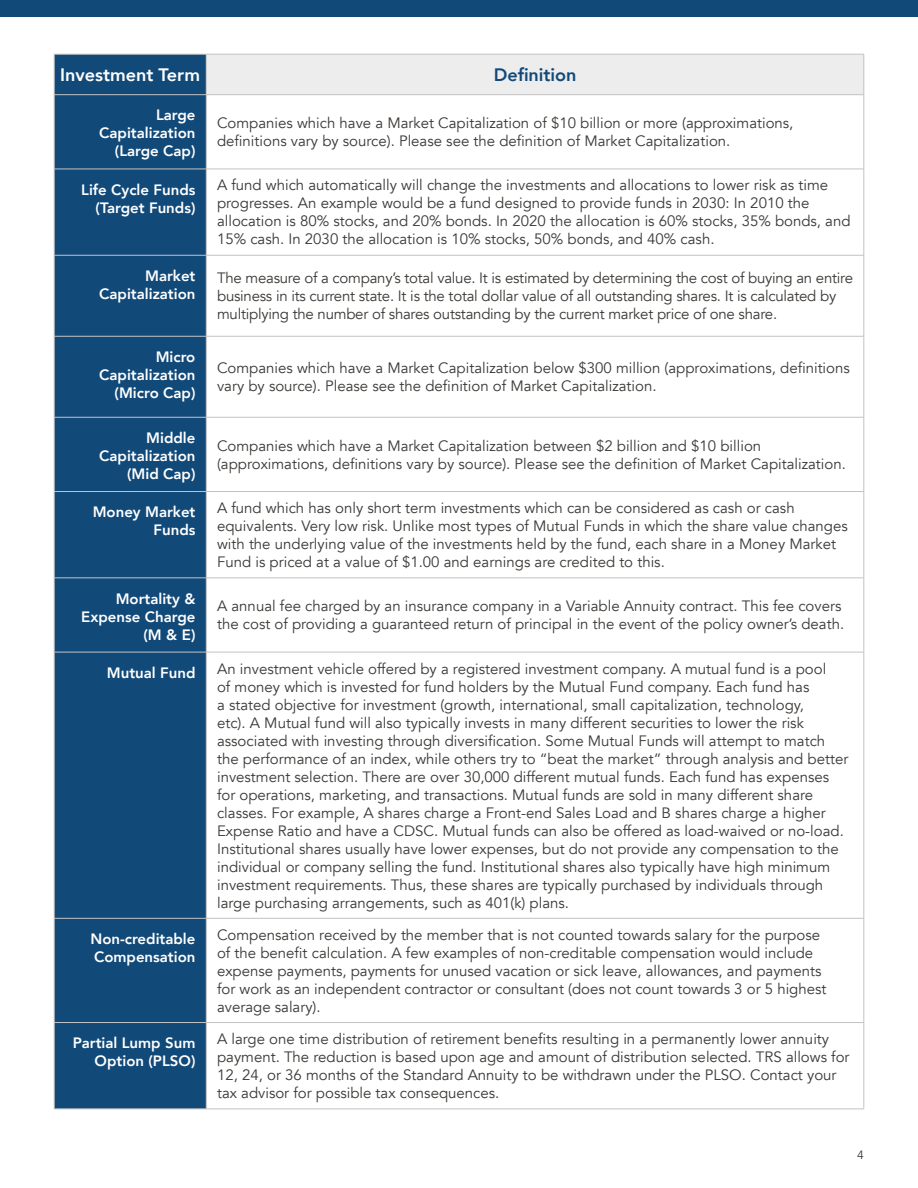
<style>
.page{position:relative;width:918px;height:1188px;background:#fff}
.page>*{position:absolute;margin:0;border:0;box-sizing:border-box;transform-origin:0 0}
.t1{font:800 18px "Avenir";color:#fff}
.t2{font:800 18px "Avenir";color:#114979}
.t3{font:15px/18px "Avenir";color:#3b3835}
.t4{font:800 15px/18px "Avenir";color:#fff;text-align:right}
.t5{font:12px "Avenir";color:#3b3835}
</style>
<div class="page">
<div style="left:55px;top:55px;width:151px;height:1054px;background:#114979"></div>
<div style="left:206px;top:54px;width:658px;height:41px;background:#ededed"></div>
<hr style="left:206px;top:54px;width:1px;height:40px;background:#c4c3c3">
<hr style="left:54px;top:95px;width:1px;height:74px;background:#c4c3c3">
<hr style="left:206px;top:95px;width:1px;height:74px;background:#c4c3c3">
<hr style="left:864px;top:95px;width:1px;height:74px;background:#c4c3c3">
<hr style="left:54px;top:169px;width:152px;height:1px;background:#c4c3c3">
<hr style="left:54px;top:169px;width:1px;height:86px;background:#c4c3c3">
<hr style="left:206px;top:169px;width:658px;height:1px;background:#c4c3c3">
<hr style="left:206px;top:169px;width:1px;height:86px;background:#c4c3c3">
<hr style="left:864px;top:169px;width:1px;height:86px;background:#c4c3c3">
<hr style="left:54px;top:255px;width:152px;height:1px;background:#c4c3c3">
<hr style="left:54px;top:255px;width:1px;height:81px;background:#c4c3c3">
<hr style="left:206px;top:255px;width:658px;height:1px;background:#c4c3c3">
<hr style="left:206px;top:255px;width:1px;height:81px;background:#c4c3c3">
<hr style="left:864px;top:255px;width:1px;height:81px;background:#c4c3c3">
<hr style="left:54px;top:336px;width:152px;height:1px;background:#c4c3c3">
<hr style="left:54px;top:336px;width:1px;height:81px;background:#c4c3c3">
<hr style="left:206px;top:336px;width:658px;height:1px;background:#c4c3c3">
<hr style="left:206px;top:336px;width:1px;height:81px;background:#c4c3c3">
<hr style="left:864px;top:336px;width:1px;height:81px;background:#c4c3c3">
<hr style="left:54px;top:417px;width:152px;height:1px;background:#c4c3c3">
<hr style="left:54px;top:417px;width:1px;height:74px;background:#c4c3c3">
<hr style="left:206px;top:417px;width:658px;height:1px;background:#c4c3c3">
<hr style="left:206px;top:417px;width:1px;height:74px;background:#c4c3c3">
<hr style="left:864px;top:417px;width:1px;height:74px;background:#c4c3c3">
<hr style="left:54px;top:491px;width:152px;height:1px;background:#c4c3c3">
<hr style="left:54px;top:492px;width:1px;height:86px;background:#c4c3c3">
<hr style="left:206px;top:491px;width:658px;height:1px;background:#c4c3c3">
<hr style="left:206px;top:492px;width:1px;height:86px;background:#c4c3c3">
<hr style="left:864px;top:492px;width:1px;height:86px;background:#c4c3c3">
<hr style="left:54px;top:578px;width:152px;height:1px;background:#c4c3c3">
<hr style="left:54px;top:578px;width:1px;height:74px;background:#c4c3c3">
<hr style="left:206px;top:578px;width:658px;height:1px;background:#c4c3c3">
<hr style="left:206px;top:578px;width:1px;height:74px;background:#c4c3c3">
<hr style="left:864px;top:578px;width:1px;height:74px;background:#c4c3c3">
<hr style="left:54px;top:652px;width:152px;height:1px;background:#c4c3c3">
<hr style="left:54px;top:652px;width:1px;height:266px;background:#c4c3c3">
<hr style="left:206px;top:652px;width:658px;height:1px;background:#c4c3c3">
<hr style="left:206px;top:652px;width:1px;height:266px;background:#c4c3c3">
<hr style="left:864px;top:652px;width:1px;height:266px;background:#c4c3c3">
<hr style="left:54px;top:918px;width:152px;height:1px;background:#c4c3c3">
<hr style="left:54px;top:919px;width:1px;height:103px;background:#c4c3c3">
<hr style="left:206px;top:918px;width:658px;height:1px;background:#c4c3c3">
<hr style="left:206px;top:919px;width:1px;height:103px;background:#c4c3c3">
<hr style="left:864px;top:919px;width:1px;height:103px;background:#c4c3c3">
<hr style="left:54px;top:1022px;width:152px;height:1px;background:#c4c3c3">
<hr style="left:54px;top:1023px;width:1px;height:86px;background:#c4c3c3">
<hr style="left:206px;top:1022px;width:658px;height:1px;background:#c4c3c3">
<hr style="left:206px;top:1023px;width:1px;height:86px;background:#c4c3c3">
<hr style="left:864px;top:1023px;width:1px;height:86px;background:#c4c3c3">
<hr style="left:54px;top:1109px;width:152px;height:1px;background:#c4c3c3">
<hr style="left:206px;top:1109px;width:658px;height:1px;background:#c4c3c3">
<hr style="left:54px;top:54px;width:152px;height:1px;background:#c4c3c3">
<hr style="left:54px;top:54px;width:1px;height:40px;background:#c4c3c3">
<hr style="left:206px;top:54px;width:658px;height:1px;background:#c4c3c3">
<hr style="left:864px;top:54px;width:1px;height:40px;background:#c4c3c3">
<hr style="left:54px;top:94px;width:152px;height:1px;background:#c4c3c3">
<hr style="left:206px;top:94px;width:658px;height:1px;background:#c4c3c3">
<div style="left:0;top:0;width:918px;height:17px;background:#114979"></div>
<p class="t1" style="left:60px;top:61px;width:142px">Investment Term</p>
<p class="t2" style="left:494px;top:61px;width:84px">Definition</p>
<p class="t4" style="left:99px;top:106px;width:98px">Large<br>Capitalization (Large Cap)</p>
<p class="t3" style="left:217px;top:114px;width:578px">Companies which have a Market Capitalization of $10 billion or more (approximations, definitions vary by source). Please see the definition of Market Capitalization.</p>
<p class="t4" style="left:81px;top:181px;width:116px">Life Cycle Funds (Target Funds)</p>
<p class="t3" style="left:217px;top:177px;width:635px">A fund which automatically will change the investments and allocations to lower risk as time progresses. An example would be a fund designed to provide funds in 2030: In 2010 the allocation is 80% stocks, and 20% bonds. In 2020 the allocation is 60% stocks, 35% bonds, and 15% cash. In 2030 the allocation is 10% stocks, 50% bonds, and 40% cash.</p>
<p class="t4" style="left:99px;top:267px;width:98px">Market<br>Capitalization</p>
<p class="t3" style="left:217px;top:269px;width:637px">The measure of a company’s total value. It is estimated by determining the cost of buying an entire business in its current state. It is the total dollar value of all outstanding shares. It is calculated by multiplying the number of shares outstanding by the current market price of one share.</p>
<p class="t4" style="left:99px;top:348px;width:98px">Micro<br>Capitalization (Micro Cap)</p>
<p class="t3" style="left:217px;top:359px;width:634px">Companies which have a Market Capitalization below $300 million (approximations, definitions vary by source). Please see the definition of Market Capitalization.</p>
<p class="t4" style="left:99px;top:429px;width:98px">Middle<br>Capitalization (Mid Cap)</p>
<p class="t3" style="left:217px;top:437px;width:630px">Companies which have a Market Capitalization between $2 billion and $10 billion (approximations, definitions vary by source). Please see the definition of Market Capitalization.</p>
<p class="t4" style="left:93px;top:503px;width:104px">Money Market<br>Funds</p>
<p class="t3" style="left:217px;top:499px;width:632px">A fund which has only short term investments which can be considered as cash or cash equivalents. Very low risk. Unlike most types of Mutual Funds in which the share value changes with the underlying value of the investments held by the fund, each share in a Money Market Fund is priced at a value of $1.00 and earnings are credited to this.</p>
<p class="t4" style="left:81px;top:589px;width:116px">Mortality &amp;<br>Expense Charge (M &amp; E)</p>
<p class="t3" style="left:217px;top:597px;width:629px">A annual fee charged by an insurance company in a Variable Annuity contract. This fee covers the cost of providing a guaranteed return of principal in the event of the policy owner’s death.</p>
<p class="t4" style="left:107px;top:664px;width:90px">Mutual Fund</p>
<p class="t3" style="left:217px;top:660px;width:633px">An investment vehicle offered by a registered investment company. A mutual fund is a pool<br>of money which is invested for fund holders by the Mutual Fund company. Each fund has<br>a stated objective for investment (growth, international, small capitalization, technology,<br>etc). A Mutual fund will also typically invests in many different securities to lower the risk associated with investing through diversification. Some Mutual Funds will attempt to match the performance of an index, while others try to “beat the market” through analysis and better investment selection. There are over 30,000 different mutual funds. Each fund has expenses for operations, marketing, and transactions. Mutual funds are sold in many different share classes. For example, A shares charge a Front-end Sales Load and B shares charge a higher Expense Ratio and have a CDSC. Mutual funds can also be offered as load-waived or no-load.<br>Institutional shares usually have lower expenses, but do not provide any compensation to the individual or company selling the fund. Institutional shares also typically have high minimum investment requirements. Thus, these shares are typically purchased by individuals through large purchasing arrangements, such as 401(k) plans.</p>
<p class="t4" style="left:90px;top:930px;width:107px;text-align:left">Non-creditable<br>Compensation</p>
<p class="t3" style="left:217px;top:926px;width:611px">Compensation received by the member that is not counted towards salary for the purpose of the benefit calculation. A few examples of non-creditable compensation would include expense payments, payments for unused vacation or sick leave, allowances, and payments for work as an independent contractor or consultant (does not count towards 3 or 5 highest average salary).</p>
<p class="t4" style="left:73px;top:1034px;width:124px">Partial Lump Sum<br>Option (PLSO)</p>
<p class="t3" style="left:217px;top:1030px;width:634px">A large one time distribution of retirement benefits resulting in a permanently lower annuity payment. The reduction is based upon age and amount of distribution selected. TRS allows for 12, 24, or 36 months of the Standard Annuity to be withdrawn under the PLSO. Contact your tax advisor for possible tax consequences.</p>
<p class="t5" style="left:857px;top:1148px;width:8px">4</p>
</div>
